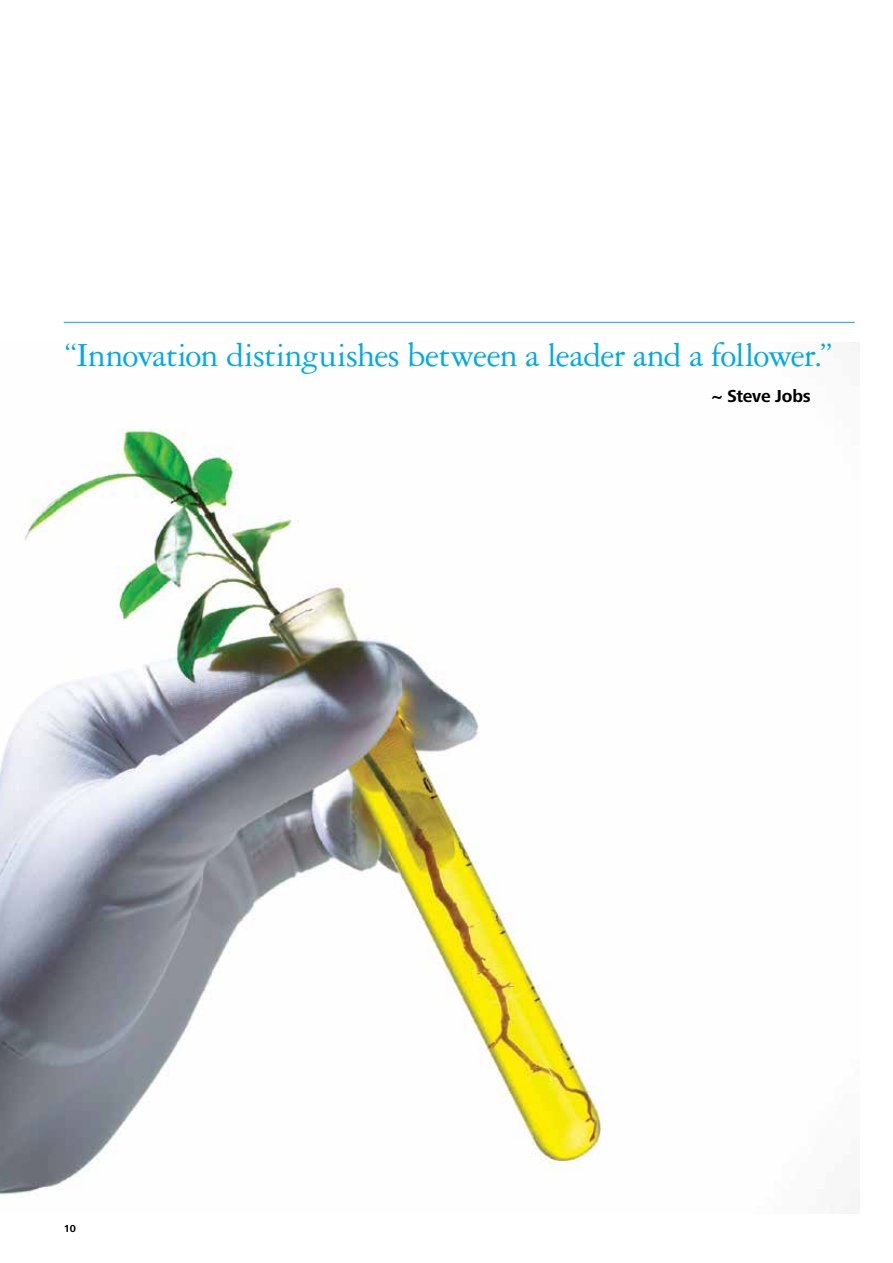
<style>
.page{position:relative;width:893px;height:1263px;background:#fff}
.page>*{position:absolute;margin:0;border:0;box-sizing:border-box;transform-origin:0 0}
.t1{font:36px "Garamond 3 LT Std";letter-spacing:-.025em;color:#00aae7}
.t2{font:700 18px "Frutiger Next Pro";letter-spacing:-.015em;color:#000}
.t3{font:700 10.5px "Frutiger Next Pro";color:#000}
</style>
<div class="page">
<img style="left:0;top:429px;width:601px;height:766px">
<hr style="left:64px;top:322px;width:791px;height:1px;background:#00aae7">
<p class="t1" style="left:64px;top:336px;width:771px">“Innovation distinguishes between a leader and a follower.”</p>
<p class="t2" style="left:712px;top:386px;width:101px">~ Steve Jobs</p>
<p class="t3" style="left:64px;top:1222px;width:14px">10</p>
</div>
